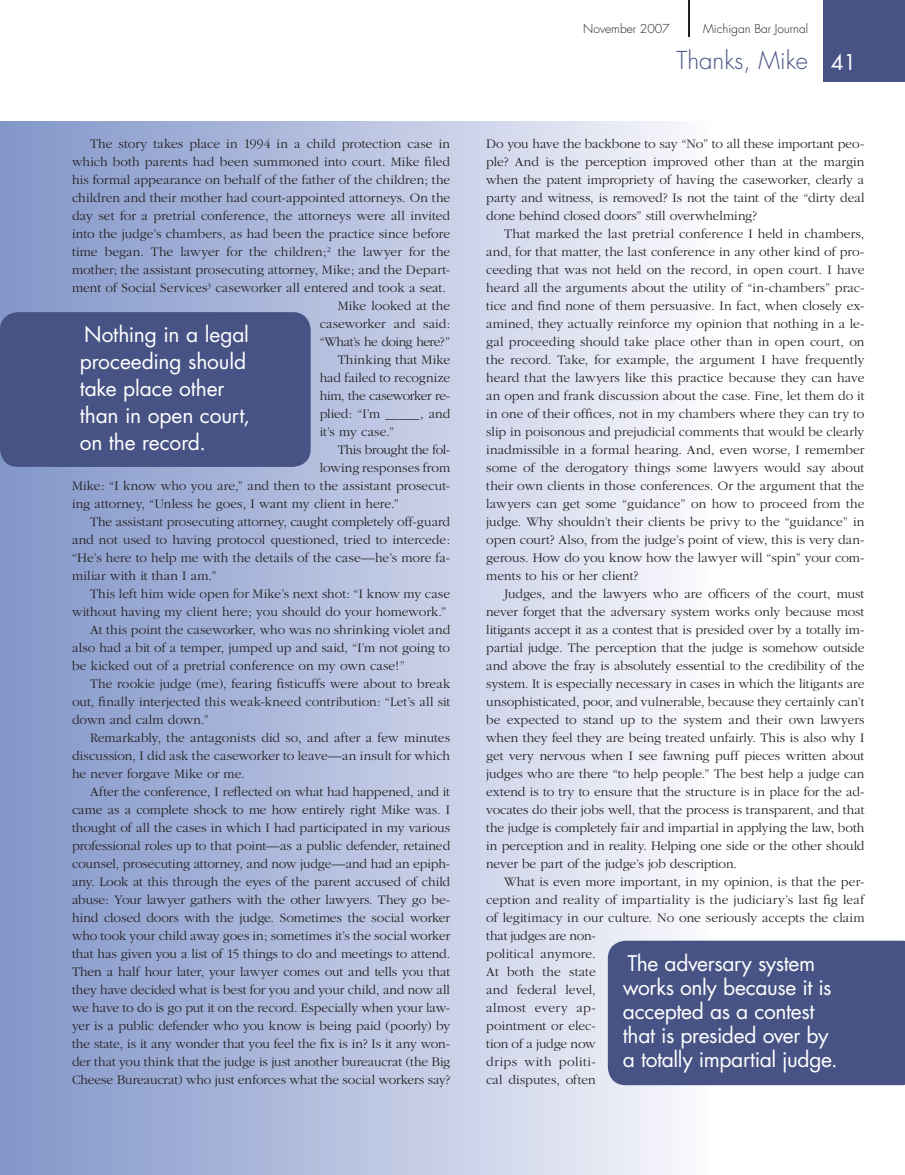
<style>
.page{position:relative;width:905px;height:1175px;background:#fff}
.page>*{position:absolute;margin:0;border:0;box-sizing:border-box;transform-origin:0 0}
.t1{font:300 24px "Futura";color:#475384}
.t2{font:21px/27px "Futura";letter-spacing:-.015em;color:#fff}
.t3{font:300 13.5px/18px "Garamond";color:#231f20;text-align:justify}
.t4{font:300 13.5px "Garamond";letter-spacing:-.04em;color:#231f20}
.t5{font:300 13.5px "Garamond";letter-spacing:-.025em;color:#231f20}
.t6{font:300 13.5px "Garamond";letter-spacing:-.03em;color:#231f20}
.t7{font:300 13.5px "Garamond";letter-spacing:.02em;color:#231f20}
.t8{font:300 12px "Futura";color:#231f20}
.s1{font-weight:400;font-size:21px;color:#fff}
</style>
<div class="page">
<div style="left:0;top:122px;width:904px;height:1052px;background:linear-gradient(to right,#8396c9,#fff)"></div>
<div style="left:0;top:312px;width:310px;height:155px;background:#475384;border-radius:18px"></div>
<div style="left:823px;top:0;width:81px;height:82px;background:#475384"></div>
<hr style="left:688px;top:0;width:1px;height:37px;background:#231f20">
<div style="left:608px;top:940px;width:296px;height:145px;background:#475384"></div>
<p class="t3" style="left:90px;top:135px;width:361px">The story takes place in 1994 in a child protection case in</p>
<p class="t3" style="left:72px;top:153px;width:379px">which both parents had been summoned into court. Mike filed</p>
<p class="t3" style="left:72px;top:171px;width:380px">his formal appearance on behalf of the father of the children; the</p>
<p class="t3" style="left:72px;top:189px;width:380px">children and their mother had court-appointed attorneys. On the</p>
<p class="t3" style="left:72px;top:207px;width:379px">day set for a pretrial conference, the attorneys were all invited</p>
<p class="t3" style="left:72px;top:225px;width:379px">into the judge’s chambers, as had been the practice since before</p>
<p class="t3" style="left:72px;top:243px;width:380px">time began. The lawyer for the children;<sup>2</sup> the lawyer for the</p>
<p class="t3" style="left:72px;top:261px;width:380px">mother; the assistant prosecuting attorney, Mike; and the Depart-</p>
<p class="t3" style="left:72px;top:279px;width:375px">ment of Social Services<sup>3</sup> caseworker all entered and took a seat.</p>
<p class="t3" style="left:338px;top:297px;width:114px">Mike looked at the</p>
<p class="t3" style="left:320px;top:315px;width:132px">caseworker and said:</p>
<p class="t4" style="left:320px;top:335px;width:132px">“What’s he doing here?”</p>
<p class="t7" style="left:338px;top:353px;width:114px">Thinking that Mike</p>
<p class="t3" style="left:320px;top:369px;width:132px">had failed to recognize</p>
<p class="t5" style="left:320px;top:389px;width:132px">him, the caseworker re-</p>
<p class="t3" style="left:320px;top:405px;width:132px">plied: “I’m _____, and</p>
<p class="t3" style="left:320px;top:423px;width:76px">it’s my case.”</p>
<p class="t6" style="left:338px;top:443px;width:114px">This brought the fol-</p>
<p class="t3" style="left:320px;top:459px;width:132px">lowing responses from</p>
<p class="t3" style="left:72px;top:477px;width:379px">Mike: “I know who you are,” and then to the assistant prosecut-</p>
<p class="t3" style="left:72px;top:495px;width:328px">ing attorney, “Unless he goes, I want my client in here.”</p>
<p class="t3" style="left:90px;top:513px;width:361px">The assistant prosecuting attorney, caught completely off-guard</p>
<p class="t3" style="left:72px;top:531px;width:379px">and not used to having protocol questioned, tried to intercede:</p>
<p class="t3" style="left:72px;top:549px;width:380px">“He’s here to help me with the details of the case—he’s more fa-</p>
<p class="t3" style="left:72px;top:567px;width:146px">miliar with it than I am.”</p>
<p class="t3" style="left:90px;top:585px;width:361px">This left him wide open for Mike’s next shot: “I know my case</p>
<p class="t3" style="left:72px;top:603px;width:376px">without having my client here; you should do your homework.”</p>
<p class="t3" style="left:90px;top:621px;width:362px">At this point the caseworker, who was no shrinking violet and</p>
<p class="t3" style="left:72px;top:639px;width:379px">also had a bit of a temper, jumped up and said, “I’m not going to</p>
<p class="t3" style="left:72px;top:657px;width:334px">be kicked out of a pretrial conference on my own case!”</p>
<p class="t3" style="left:90px;top:675px;width:362px">The rookie judge (me), fearing fisticuffs were about to break</p>
<p class="t3" style="left:72px;top:693px;width:380px">out, finally interjected this weak-kneed contribution: “Let’s all sit</p>
<p class="t3" style="left:72px;top:711px;width:138px">down and calm down.”</p>
<p class="t3" style="left:90px;top:729px;width:361px">Remarkably, the antagonists did so, and after a few minutes</p>
<p class="t3" style="left:72px;top:747px;width:379px">discussion, I did ask the caseworker to leave—an insult for which</p>
<p class="t3" style="left:72px;top:765px;width:174px">he never forgave Mike or me.</p>
<p class="t3" style="left:90px;top:783px;width:361px">After the conference, I reflected on what had happened, and it</p>
<p class="t3" style="left:72px;top:801px;width:379px">came as a complete shock to me how entirely right Mike was. I</p>
<p class="t3" style="left:72px;top:819px;width:379px">thought of all the cases in which I had participated in my various</p>
<p class="t3" style="left:72px;top:837px;width:379px">professional roles up to that point—as a public defender, retained</p>
<p class="t3" style="left:72px;top:855px;width:379px">counsel, prosecuting attorney, and now judge—and had an epiph-</p>
<p class="t3" style="left:72px;top:873px;width:379px">any. Look at this through the eyes of the parent accused of child</p>
<p class="t3" style="left:72px;top:891px;width:379px">abuse: Your lawyer gathers with the other lawyers. They go be-</p>
<p class="t3" style="left:72px;top:909px;width:379px">hind closed doors with the judge. Sometimes the social worker</p>
<p class="t3" style="left:72px;top:927px;width:380px">who took your child away goes in; sometimes it’s the social worker</p>
<p class="t3" style="left:72px;top:945px;width:380px">that has given you a list of 15 things to do and meetings to attend.</p>
<p class="t3" style="left:72px;top:963px;width:379px">Then a half hour later, your lawyer comes out and tells you that</p>
<p class="t3" style="left:72px;top:981px;width:379px">they have decided what is best for you and your child, and now all</p>
<p class="t3" style="left:72px;top:999px;width:379px">we have to do is go put it on the record. Especially when your law-</p>
<p class="t3" style="left:72px;top:1017px;width:379px">yer is a public defender who you know is being paid (poorly) by</p>
<p class="t3" style="left:72px;top:1035px;width:379px">the state, is it any wonder that you feel the fix is in? Is it any won-</p>
<p class="t3" style="left:72px;top:1053px;width:380px">der that you think that the judge is just another bureaucrat (the Big</p>
<p class="t3" style="left:72px;top:1071px;width:379px">Cheese Bureaucrat) who just enforces what the social workers say?</p>
<h2 class="t2" style="left:80px;top:320px;width:172px">Nothing in a legal proceeding should take place other than in open court, on the record.</h2>
<p class="t8" style="left:583px;top:21px;width:88px">November 2007</p>
<p class="t8" style="left:703px;top:21px;width:106px">Michigan Bar Journal</p>
<h1 class="t1" style="left:676px;top:45px;width:181px">Thanks, Mike <span class="s1">41</span></h1>
<p class="t3" style="left:486px;top:135px;width:380px">Do you have the backbone to say “No” to all these important peo&shy;ple? And is the perception improved other than at the margin when the patent impropriety of having the caseworker, clearly a party and witness, is removed? Is not the taint of the “dirty deal done behind closed doors” still overwhelming?</p>
<p class="t3" style="left:486px;top:225px;width:380px;text-indent:18px">That marked the last pretrial conference I held in chambers, and, for that matter, the last conference in any other kind of pro&shy;ceeding that was not held on the record, in open court. I have heard all the arguments about the utility of “in-chambers” prac&shy;tice and find none of them persuasive. In fact, when closely ex&shy;amined, they actually reinforce my opinion that nothing in a le&shy;gal proceeding should take place other than in open court, on the record. Take, for example, the argument I have frequently heard that the lawyers like this practice because they can have an open and frank discussion about the case. Fine, let them do it in one of their offices, not in my chambers where they can try to slip in poisonous and prejudicial comments that would be clearly inadmissible in a formal hearing. And, even worse, I remember some of the derogatory things some lawyers would say about their own clients in those conferences. Or the argument that the lawyers can get some “guidance” on how to proceed from the judge. Why shouldn’t their clients be privy to the “guidance” in open court? Also, from the judge’s point of view, this is very dan&shy;gerous. How do you know how the lawyer will “spin” your com&shy;ments to his or her client?</p>
<p class="t3" style="left:486px;top:585px;width:380px;text-indent:18px">Judges, and the lawyers who are officers of the court, must never forget that the adversary system works only because most litigants accept it as a contest that is presided over by a totally im&shy;partial judge. The perception that the judge is somehow outside and above the fray is absolutely essential to the credibility of the system. It is especially necessary in cases in which the litigants are unsophisticated, poor, and vulnerable, because they certainly can’t be expected to stand up to the system and their own lawyers when they feel they are being treated unfairly. This is also why I get very nervous when I see fawning puff pieces written about judges who are there “to help people.” The best help a judge can extend is to try to ensure that the structure is in place for the ad&shy;vocates do their jobs well, that the process is transparent, and that the judge is completely fair and impartial in applying the law, both in perception and in reality. Helping one side or the other should never be part of the judge’s job description.</p>
<p class="t3" style="left:486px;top:873px;width:380px;text-align:left;text-indent:18px">What is even more important, in my opinion, is that the per&shy;ception and reality of impartiality is the judiciary’s last fig leaf of legitimacy in our culture. No one seriously accepts the claim that judges are non-<br>political anymore.<br>At both the state<br>and federal level,<br>almost every ap-<br>pointment or elec-<br>tion of a judge now<br>drips with politi-<br>cal disputes, often</p>
<h2 class="t2" style="left:623px;top:950px;width:216px;line-height:24px">The adversary system works only because it is accepted as a contest that is presided over by a totally impartial judge.</h2>
</div>
